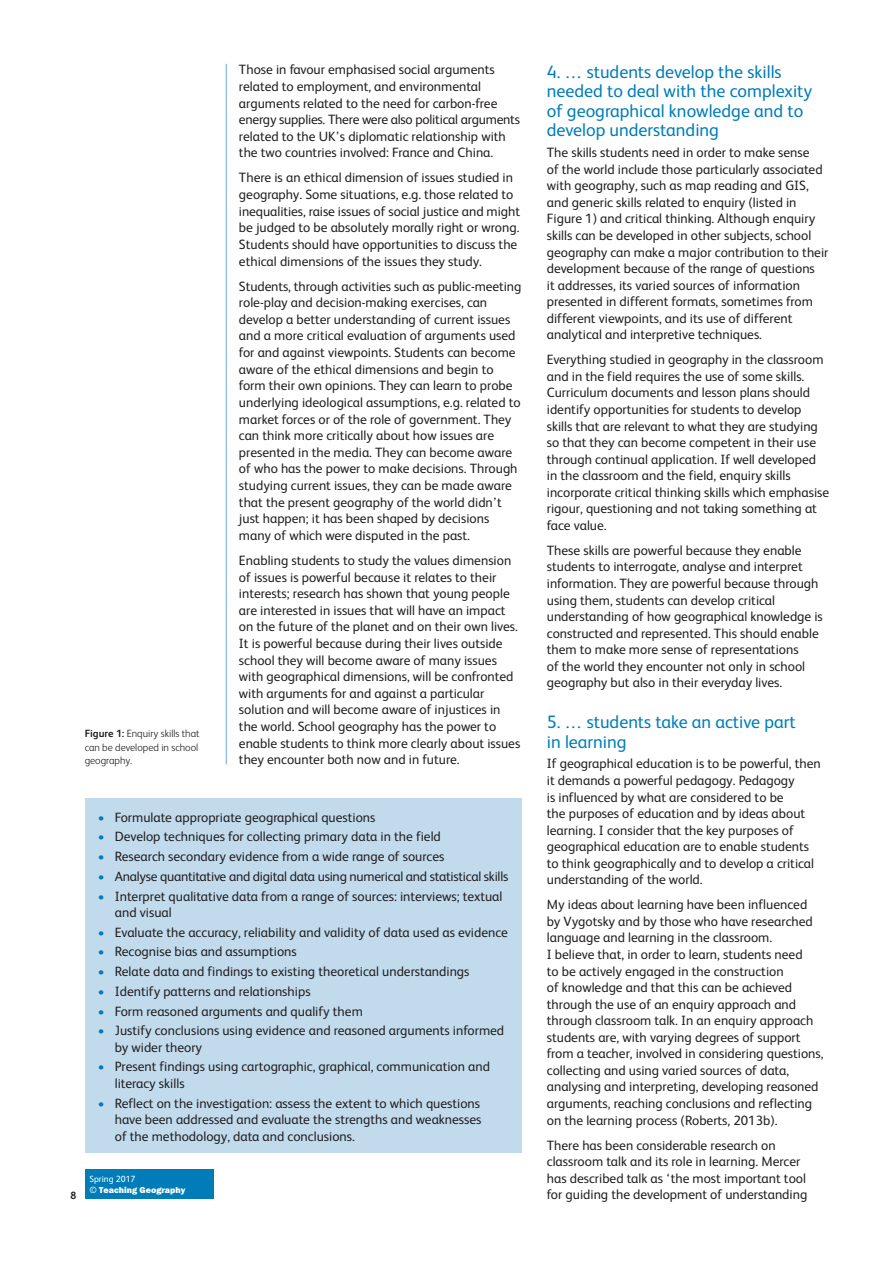
<style>
.page{position:relative;width:893px;height:1263px;background:#fff}
.page>*{position:absolute;margin:0;border:0;box-sizing:border-box;transform-origin:0 0}
.A_Head{font:18px/19.5px "FS Albert";color:#007db8}
.Main_Text{font:13.5px/16.5px "FS Albert";color:#231f20}
.Main_Text_Bullets{font:13.5px/16.5px "FS Albert";color:#231f20}
.Main_Text_Bullets-2{font:13.5px "FS Albert";letter-spacing:-.02em;color:#231f20}
.t1{font:300 10.5px/13.5px "FS Albert";color:#231f20}
.t2{font:700 10.5px "FS Albert";color:#231f20}
.t3{font:800 9px "Franklin Gothic Itc T";color:#fff}
.t4{font:9px "FS Albert";color:#fff}
.s1{font-weight:700}
.s2{color:#007db8}
.s3{font-family:"FS Albert";font-weight:400}
</style>
<div class="page">
<div style="left:85px;top:1169px;width:128px;height:30px;background:#007db8"></div>
<hr style="left:226px;top:64px;width:1px;height:700px;background:#6caed6">
<div style="left:85px;top:798px;width:436px;height:355px;background:#c1dbed"></div>
<p class="t1" style="left:85px;top:727px;width:117px"><span class="s1">Figure 1:</span> Enquiry skills that can be developed in school geography.</p>
<p class="Main_Text" style="left:239px;top:61px;width:283px">Those in favour emphasised social arguments related to employment, and environmental arguments related to the need for carbon-free energy supplies. There were also political arguments related to the UK’s diplomatic relationship with the two countries involved: France and China.</p>
<p class="Main_Text" style="left:239px;top:169px;width:283px">There is an ethical dimension of issues studied in geography. Some situations, e.g. those related to inequalities, raise issues of social justice and might be judged to be absolutely morally right or wrong.<br>Students should have opportunities to discuss the ethical dimensions of the issues they study.</p>
<p class="Main_Text" style="left:239px;top:278px;width:284px">Students, through activities such as public-meeting role-play and decision-making exercises, can develop a better understanding of current issues and a more critical evaluation of arguments used for and against viewpoints. Students can become aware of the ethical dimensions and begin to form their own opinions. They can learn to probe underlying ideological assumptions, e.g. related to market forces or of the role of government. They can think more critically about how issues are presented in the media. They can become aware of who has the power to make decisions. Through studying current issues, they can be made aware that the present geography of the world didn’t just happen; it has been shaped by decisions many of which were disputed in the past.</p>
<p class="Main_Text" style="left:239px;top:552px;width:283px">Enabling students to study the values dimension of issues is powerful because it relates to their interests; research has shown that young people are interested in issues that will have an impact on the future of the planet and on their own lives.<br>It is powerful because during their lives outside school they will become aware of many issues with geographical dimensions, will be confronted with arguments for and against a particular solution and will become aware of injustices in the world. School geography has the power to enable students to think more clearly about issues they encounter both now and in future.</p>
<p class="t2" style="left:71px;top:1189px;width:7px">8</p>
<p class="Main_Text_Bullets" style="left:98px;top:809px;width:279px"><span class="s2">•</span> Formulate appropriate geographical questions</p>
<p class="Main_Text_Bullets" style="left:98px;top:828px;width:345px"><span class="s2">•</span> Develop techniques for collecting primary data in the field</p>
<p class="Main_Text_Bullets" style="left:98px;top:848px;width:348px"><span class="s2">•</span> Research secondary evidence from a wide range of sources</p>
<p class="Main_Text_Bullets-2" style="left:98px;top:868px;width:412px"><span class="s2">•</span> Analyse quantitative and digital data using numerical and statistical skills</p>
<p class="Main_Text_Bullets" style="left:115px;top:888px;width:389px;text-indent:-17px"><span class="s2">•</span> Interpret qualitative data from a range of sources: interviews; textual and visual</p>
<p class="Main_Text_Bullets" style="left:98px;top:924px;width:412px"><span class="s2">•</span> Evaluate the accuracy, reliability and validity of data used as evidence</p>
<p class="Main_Text_Bullets" style="left:98px;top:943px;width:200px"><span class="s2">•</span> Recognise bias and assumptions</p>
<p class="Main_Text_Bullets" style="left:98px;top:963px;width:373px"><span class="s2">•</span> Relate data and findings to existing theoretical understandings</p>
<p class="Main_Text_Bullets" style="left:98px;top:983px;width:214px"><span class="s2">•</span> Identify patterns and relationships</p>
<p class="Main_Text_Bullets" style="left:98px;top:1002px;width:267px"><span class="s2">•</span> Form reasoned arguments and qualify them</p>
<p class="Main_Text_Bullets" style="left:115px;top:1022px;width:391px;text-indent:-17px"><span class="s2">•</span> Justify conclusions using evidence and reasoned arguments informed by wider theory</p>
<p class="Main_Text_Bullets" style="left:115px;top:1058px;width:377px;text-indent:-17px"><span class="s2">•</span> Present findings using cartographic, graphical, communication and literacy skills</p>
<p class="Main_Text_Bullets" style="left:115px;top:1095px;width:368px;text-align:justify;text-indent:-17px"><span class="s2">•</span> Reflect on the investigation: assess the extent to which questions have been addressed and evaluate the strengths and weaknesses of the methodology, data and conclusions.</p>
<p class="t4" style="left:90px;top:1174px;width:47px">Spring 2017</p>
<p class="t3" style="left:90px;top:1185px;width:97px"><span class="s3">©</span> Teaching Geography</p>
<p class="A_Head" style="left:547px;top:62px;width:267px">4. … students develop the skills needed to deal with the complexity of geographical knowledge and to develop understanding</p>
<p class="Main_Text" style="left:547px;top:144px;width:283px">The skills students need in order to make sense<br>of the world include those particularly associated with geography, such as map reading and GIS, and generic skills related to enquiry (listed in Figure 1) and critical thinking. Although enquiry skills can be developed in other subjects, school geography can make a major contribution to their development because of the range of questions<br>it addresses, its varied sources of information presented in different formats, sometimes from different viewpoints, and its use of different analytical and interpretive techniques.</p>
<p class="Main_Text" style="left:547px;top:351px;width:284px">Everything studied in geography in the classroom and in the field requires the use of some skills.<br>Curriculum documents and lesson plans should identify opportunities for students to develop skills that are relevant to what they are studying so that they can become competent in their use through continual application. If well developed in the classroom and the field, enquiry skills incorporate critical thinking skills which emphasise rigour, questioning and not taking something at face value.</p>
<p class="Main_Text" style="left:547px;top:542px;width:278px">These skills are powerful because they enable students to interrogate, analyse and interpret information. They are powerful because through using them, students can develop critical understanding of how geographical knowledge is constructed and represented. This should enable them to make more sense of representations<br>of the world they encounter not only in school geography but also in their everyday lives.</p>
<p class="A_Head" style="left:547px;top:712px;width:250px">5. … students take an active part in learning</p>
<p class="Main_Text" style="left:547px;top:755px;width:275px">If geographical education is to be powerful, then it demands a powerful pedagogy. Pedagogy<br>is influenced by what are considered to be<br>the purposes of education and by ideas about learning. I consider that the key purposes of geographical education are to enable students to think geographically and to develop a critical understanding of the world.</p>
<p class="Main_Text" style="left:547px;top:896px;width:278px">My ideas about learning have been influenced by Vygotsky and by those who have researched language and learning in the classroom.<br>I believe that, in order to learn, students need<br>to be actively engaged in the construction<br>of knowledge and that this can be achieved through the use of an enquiry approach and through classroom talk. In an enquiry approach students are, with varying degrees of support from a teacher, involved in considering questions, collecting and using varied sources of data, analysing and interpreting, developing reasoned arguments, reaching conclusions and reflecting on the learning process (Roberts, 2013b).</p>
<p class="Main_Text" style="left:547px;top:1136px;width:262px">There has been considerable research on classroom talk and its role in learning. Mercer has described talk as ‘the most important tool for guiding the development of understanding</p>
</div>
